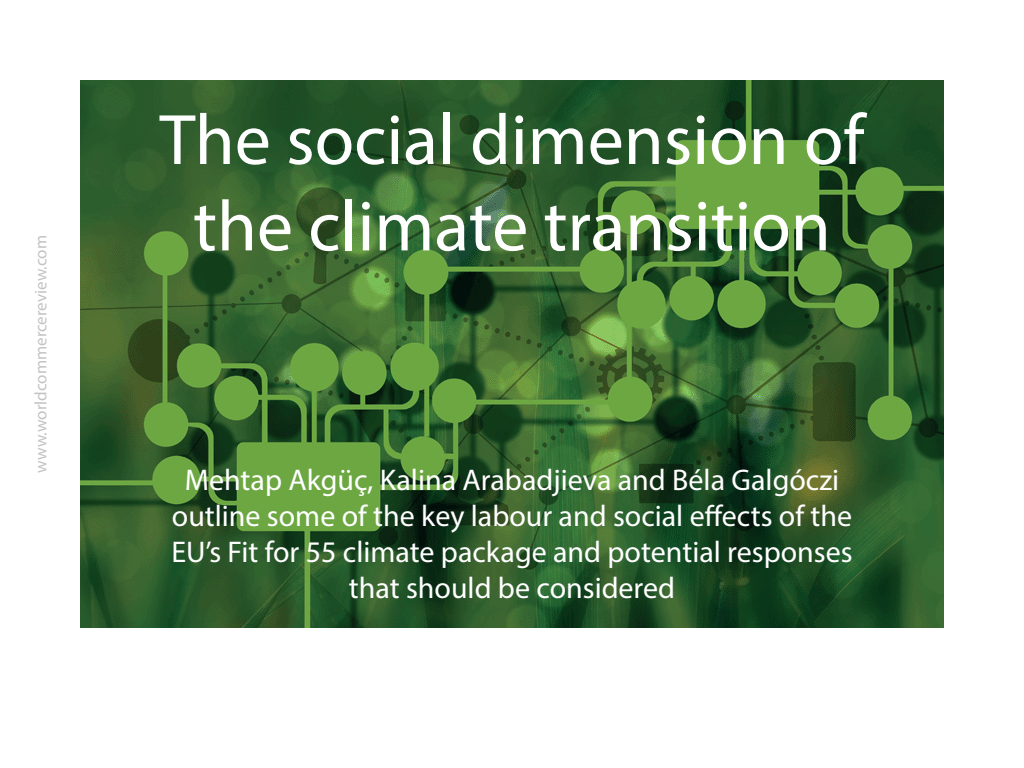
<style>
.page{position:relative;width:1024px;height:768px;background:#fff}
.page>*{position:absolute;margin:0;border:0;box-sizing:border-box;transform-origin:0 0}
.Headline{font:72px/86.4px "Myriad Pro";color:#fff;text-align:center}
.Intro{font:30px/36px "Myriad Pro";color:#fff;text-align:center}
.t1{font:17px "Myriad Pro";color:#c2c3c3}
</style>
<div class="page">
<img style="left:80px;top:80px;width:864px;height:548px">
<p class="t1" style="left:30px;top:473px;width:239px;rotate:-90deg">www.worldcommercereview.com</p>
<p class="Headline" style="left:160px;top:96px;width:706px">The social dimension of the climate transition</p>
<p class="Intro" style="left:171px;top:461px;width:683px">Mehtap Akgüç, Kalina Arabadjieva and Béla Galgóczi outline some of the key labour and social effects of the EU’s Fit for 55 climate package and potential responses that should be considered</p>
</div>
